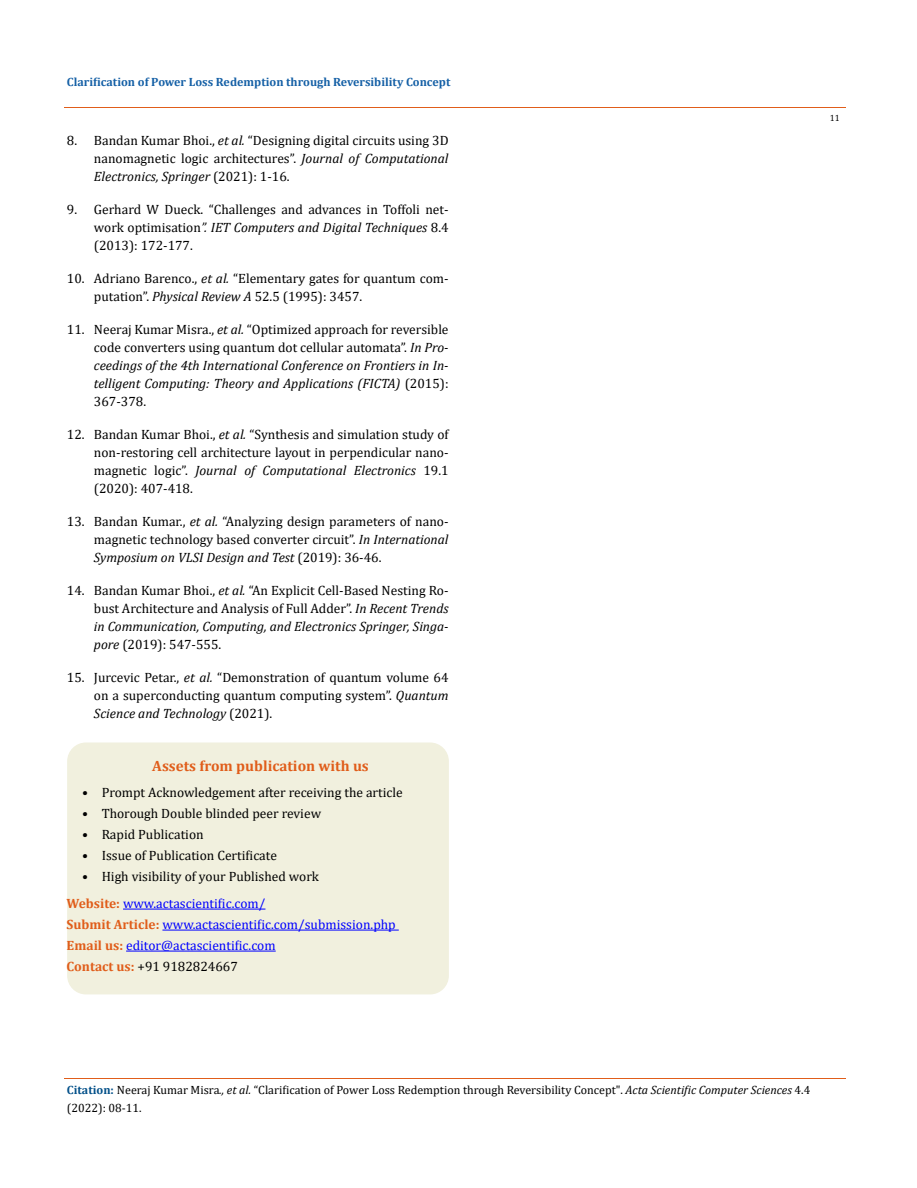
<style>
.page{position:relative;width:917px;height:1188px;background:#fff}
.page>*{position:absolute;margin:0;border:0;box-sizing:border-box;transform-origin:0 0}
.t1{font:700 15px "Cambria";color:#e05d1a}
.t2{font:13.5px/18px "Cambria";color:#000;text-align:justify}
.t3{font:13.5px/21px "Cambria";color:#00f}
.t4{font:12px/18px "Cambria";color:#000}
.t5{font:700 12px "Cambria";color:#1560a6}
.t6{font:9px "Cambria";color:#000}
.s1{font-style:italic}
.s2{font-weight:700;color:#e05d1a}
.s3{color:#000}
.s4{font-weight:700;color:#035089}
</style>
<div class="page">
<div style="left:68px;top:743px;width:380px;height:251px;background:#f1f0de;border-radius:18px"></div>
<div style="left:67px;top:742px;width:382px;height:252px;border:2px solid #f1f0de;border-radius:18px"></div>
<hr style="left:123px;top:909px;width:142px;height:1px;background:#00f">
<hr style="left:162px;top:930px;width:237px;height:1px;background:#00f">
<hr style="left:126px;top:951px;width:150px;height:1px;background:#00f">
<hr style="left:64px;top:108px;width:781px;height:1px;background:#e05d1a">
<hr style="left:64px;top:1078px;width:781px;height:1px;background:#e05d1a">
<p class="t5" style="left:67px;top:73px;width:385px">Clarification of Power Loss Redemption through Reversibility Concept</p>
<p class="t2" style="left:94px;top:132px;width:356px;text-indent:-27px">8. Bandan Kumar Bhoi., <span class="s1">et al.</span> “Designing digital circuits using 3D nanomagnetic logic architectures”. <span class="s1">Journal of Computational Electronics, Springer</span> (2021): 1-16.</p>
<p class="t2" style="left:94px;top:201px;width:356px;text-indent:-27px">9. Gerhard W Dueck. “Challenges and advances in Toffoli net&shy;work optimisation<span class="s1">”. IET Computers and Digital Techniques</span> 8.4 (2013): 172-177.</p>
<p class="t2" style="left:94px;top:270px;width:356px;text-indent:-27px">10. Adriano Barenco., <span class="s1">et al.</span> “Elementary gates for quantum com&shy;putation”. <span class="s1">Physical Review A</span> 52.5 (1995): 3457.</p>
<p class="t2" style="left:94px;top:321px;width:356px;text-indent:-27px">11. Neeraj Kumar Misra., <span class="s1">et al.</span> “Optimized approach for reversible code converters using quantum dot cellular automata”. <span class="s1">In Pro&shy;ceedings of the 4th International Conference on Frontiers in In&shy;telligent Computing: Theory and Applications (FICTA)</span> (2015):<br>367-378.</p>
<p class="t2" style="left:94px;top:426px;width:356px;text-indent:-27px">12. Bandan Kumar Bhoi., <span class="s1">et al.</span> “Synthesis and simulation study of non-restoring cell architecture layout in perpendicular nano&shy;magnetic logic”. <span class="s1">Journal of Computational Electronics</span> 19.1 (2020): 407-418.</p>
<p class="t2" style="left:94px;top:513px;width:356px;text-indent:-27px">13. Bandan Kumar., <span class="s1">et al.</span> “Analyzing design parameters of nano&shy;magnetic technology based converter circuit”. <span class="s1">In International Symposium on VLSI Design and Test</span> (2019): 36-46.</p>
<p class="t2" style="left:94px;top:582px;width:356px;text-indent:-27px">14. Bandan Kumar Bhoi., <span class="s1">et al.</span> “An Explicit Cell-Based Nesting Ro&shy;bust Architecture and Analysis of Full Adder”. <span class="s1">In Recent Trends in Communication, Computing, and Electronics Springer, Singa&shy;pore</span> (2019): 547-555.</p>
<p class="t2" style="left:94px;top:669px;width:356px;text-indent:-27px">15. Jurcevic Petar., <span class="s1">et al.</span> “Demonstration of quantum volume 64 on a superconducting quantum computing system”. <span class="s1">Quantum Science and Technology</span> (2021).</p>
<p class="t1" style="left:152px;top:756px;width:218px">Assets from publication with us</p>
<p class="t2" style="left:82px;top:783px;width:322px">• Prompt Acknowledgement after receiving the article</p>
<p class="t2" style="left:82px;top:804px;width:240px">• Thorough Double blinded peer review</p>
<p class="t2" style="left:82px;top:825px;width:123px">• Rapid Publication</p>
<p class="t2" style="left:82px;top:846px;width:196px">• Issue of Publication Certificate</p>
<p class="t2" style="left:82px;top:867px;width:238px">• High visibility of your Published work</p>
<p class="t3" style="left:67px;top:893px;width:330px"><span class="s2">Website:</span> www.actascientific.com/<br><span class="s2">Submit Article:</span> www.actascientific.com/submission.php <span class="s2">Email us:</span> editor@actascientific.com<br><span class="s2">Contact us:</span> <span class="s3">+91 9182824667</span></p>
<p class="t6" style="left:829px;top:113px;width:11px">11</p>
<p class="t4" style="left:67px;top:1081px;width:745px"><span class="s4">Citation:</span> Neeraj Kumar Misra<span class="s1">., et al.</span> “Clarification of Power Loss Redemption through Reversibility Concept". <span class="s1">Acta Scientific Computer Sciences</span> 4.4 (2022): 08-11.</p>
</div>
